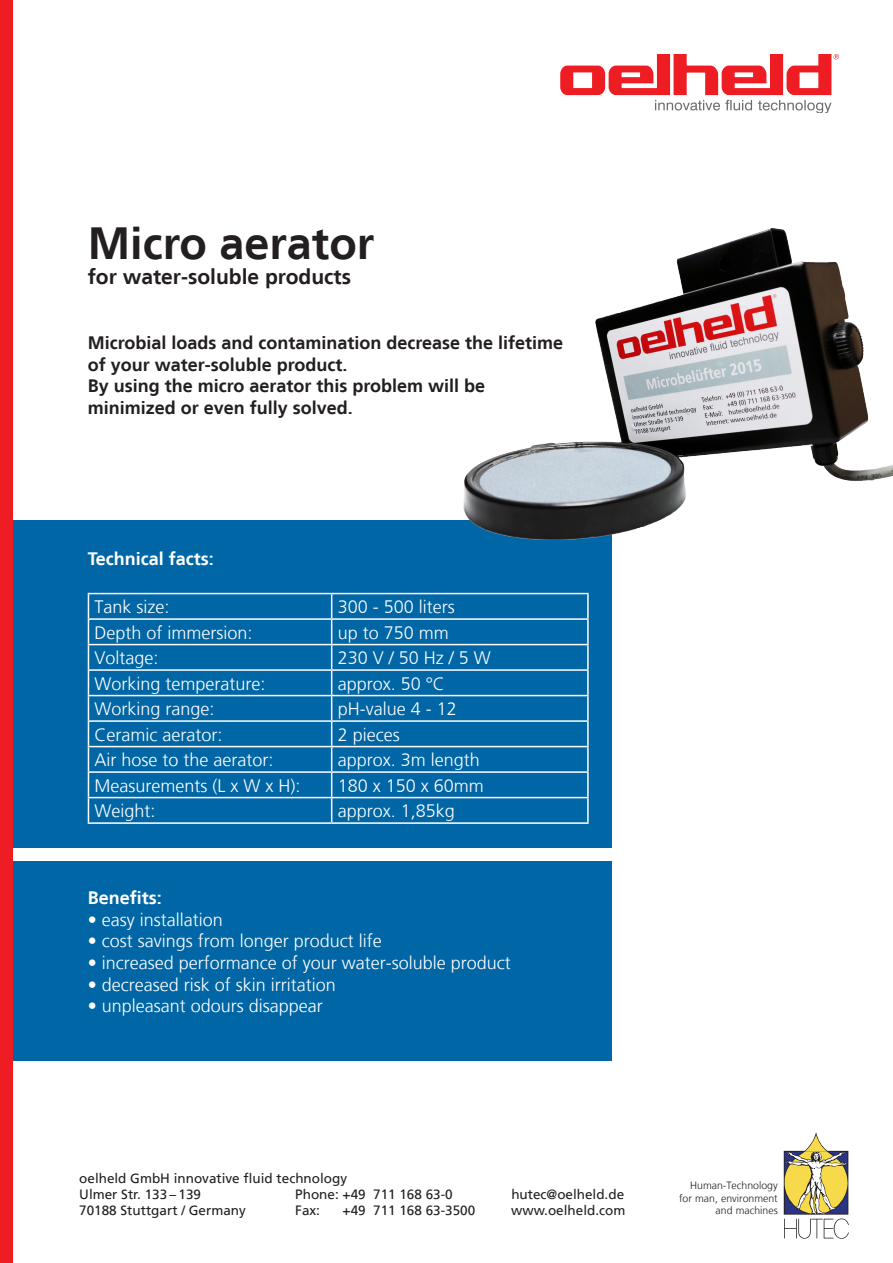
<style>
.page{position:relative;width:893px;height:1263px;background:#fff}
.page>*{position:absolute;margin:0;border:0;box-sizing:border-box;transform-origin:0 0}
.t1{font:700 45px "Frutiger LT";color:#231f20}
.t2{font:700 21px "Frutiger LT";color:#231f20}
.t3{font:300 18px "Frutiger LT";color:#fff}
.t4{font:700 18px "Frutiger LT";color:#231f20}
.t5{font:700 18px "Frutiger LT";color:#fff}
.t6{font:13.5px "Frutiger LT";color:#231f20}
.t7{font:300 10.5px "Frutiger LT";color:#231f20}
</style>
<div class="page">
<div style="left:0;top:861px;width:611px;height:200px;background:#0166a5"></div>
<div style="left:0;top:520px;width:611px;height:327px;background:#0166a5"></div>
<hr style="left:88px;top:618px;width:244px;height:2px;background:#fff">
<hr style="left:332px;top:618px;width:257px;height:2px;background:#fff">
<hr style="left:88px;top:644px;width:244px;height:1px;background:#fff">
<hr style="left:332px;top:644px;width:257px;height:1px;background:#fff">
<hr style="left:88px;top:669px;width:244px;height:2px;background:#fff">
<hr style="left:332px;top:669px;width:257px;height:2px;background:#fff">
<hr style="left:88px;top:695px;width:244px;height:1px;background:#fff">
<hr style="left:332px;top:695px;width:257px;height:1px;background:#fff">
<hr style="left:88px;top:720px;width:244px;height:2px;background:#fff">
<hr style="left:332px;top:720px;width:257px;height:2px;background:#fff">
<hr style="left:88px;top:746px;width:244px;height:1px;background:#fff">
<hr style="left:332px;top:746px;width:257px;height:1px;background:#fff">
<hr style="left:88px;top:771px;width:244px;height:2px;background:#fff">
<hr style="left:332px;top:771px;width:257px;height:2px;background:#fff">
<hr style="left:88px;top:797px;width:244px;height:1px;background:#fff">
<hr style="left:332px;top:797px;width:257px;height:1px;background:#fff">
<svg style="left:331px;top:594px;width:1px;height:228px"></svg>
<hr style="left:88px;top:593px;width:244px;height:1px;background:#fff">
<hr style="left:332px;top:593px;width:257px;height:1px;background:#fff">
<hr style="left:587px;top:594px;width:2px;height:24px;background:#fff">
<hr style="left:587px;top:620px;width:2px;height:24px;background:#fff">
<hr style="left:587px;top:645px;width:2px;height:24px;background:#fff">
<hr style="left:587px;top:671px;width:2px;height:24px;background:#fff">
<hr style="left:587px;top:696px;width:2px;height:24px;background:#fff">
<hr style="left:587px;top:722px;width:2px;height:24px;background:#fff">
<hr style="left:587px;top:747px;width:2px;height:24px;background:#fff">
<hr style="left:587px;top:773px;width:2px;height:24px;background:#fff">
<svg style="left:88px;top:594px;width:1px;height:228px"></svg>
<hr style="left:587px;top:798px;width:2px;height:24px;background:#fff">
<hr style="left:88px;top:822px;width:244px;height:2px;background:#fff">
<hr style="left:332px;top:822px;width:257px;height:2px;background:#fff">
<svg style="left:784px;top:1132px;width:65px;height:107px"></svg>
<img style="left:463px;top:228px;width:430px;height:312px">
<div style="left:0;top:0;width:13px;height:1263px;background:#ee1d23"></div>
<svg style="left:560px;top:54px;width:279px;height:58px"></svg>
<p class="t1" style="left:88px;top:217px;width:288px">Micro aerator</p>
<p class="t2" style="left:88px;top:265px;width:265px">for water-soluble products</p>
<p class="t4" style="left:88px;top:332px;width:477px">Microbial loads and contamination decrease the lifetime</p>
<p class="t4" style="left:88px;top:354px;width:261px">of your water-soluble product.</p>
<p class="t4" style="left:88px;top:376px;width:399px">By using the micro aerator this problem will be</p>
<p class="t4" style="left:88px;top:397px;width:267px">minimized or even fully solved.</p>
<p class="t5" style="left:88px;top:548px;width:128px">Technical facts:</p>
<p class="t3" style="left:94px;top:597px;width:77px">Tank size:</p>
<p class="t3" style="left:338px;top:597px;width:119px">300 - 500 liters</p>
<p class="t3" style="left:94px;top:622px;width:160px">Depth of immersion:</p>
<p class="t3" style="left:338px;top:622px;width:113px">up to 750 mm</p>
<p class="t3" style="left:94px;top:648px;width:66px">Voltage:</p>
<p class="t3" style="left:338px;top:648px;width:155px">230 V / 50 Hz / 5 W</p>
<p class="t3" style="left:94px;top:673px;width:172px">Working temperature:</p>
<p class="t3" style="left:338px;top:673px;width:109px">approx. 50 °C</p>
<p class="t3" style="left:94px;top:699px;width:122px">Working range:</p>
<p class="t3" style="left:338px;top:699px;width:121px">pH-value 4 - 12</p>
<p class="t3" style="left:94px;top:724px;width:129px">Ceramic aerator:</p>
<p class="t3" style="left:338px;top:724px;width:64px">2 pieces</p>
<p class="t3" style="left:94px;top:750px;width:181px">Air hose to the aerator:</p>
<p class="t3" style="left:338px;top:750px;width:144px">approx. 3m length</p>
<p class="t3" style="left:94px;top:775px;width:208px">Measurements (L x W x H):</p>
<p class="t3" style="left:338px;top:775px;width:148px">180 x 150 x 60mm</p>
<p class="t3" style="left:94px;top:801px;width:63px">Weight:</p>
<p class="t3" style="left:338px;top:801px;width:119px">approx. 1,85kg</p>
<p class="t5" style="left:88px;top:887px;width:76px">Benefits:</p>
<p class="t3" style="left:88px;top:909px;width:137px">• easy installation</p>
<p class="t3" style="left:88px;top:931px;width:296px">• cost savings from longer product life</p>
<p class="t3" style="left:88px;top:953px;width:425px">• increased performance of your water-soluble product</p>
<p class="t3" style="left:88px;top:974px;width:250px">• decreased risk of skin irritation</p>
<p class="t3" style="left:88px;top:996px;width:237px">• unpleasant odours disappear</p>
<p class="t6" style="left:79px;top:1170px;width:269px">oelheld GmbH innovative fluid technology</p>
<p class="t6" style="left:79px;top:1186px;width:123px">Ulmer Str. 133 – 139</p>
<p class="t6" style="left:295px;top:1186px;width:159px">Phone: +49 711 168 63-0</p>
<p class="t6" style="left:511px;top:1186px;width:114px">hutec@oelheld.de</p>
<p class="t6" style="left:79px;top:1203px;width:168px">70188 Stuttgart / Germany</p>
<p class="t6" style="left:295px;top:1203px;width:26px">Fax:</p>
<p class="t6" style="left:343px;top:1203px;width:134px">+49 711 168 63-3500</p>
<p class="t6" style="left:511px;top:1203px;width:116px">www.oelheld.com</p>
<p class="t7" style="left:690px;top:1179px;width:89px">Human-Technology</p>
<p class="t7" style="left:679px;top:1192px;width:100px">for man, environment</p>
<p class="t7" style="left:716px;top:1205px;width:64px">and machines</p>
</div>
